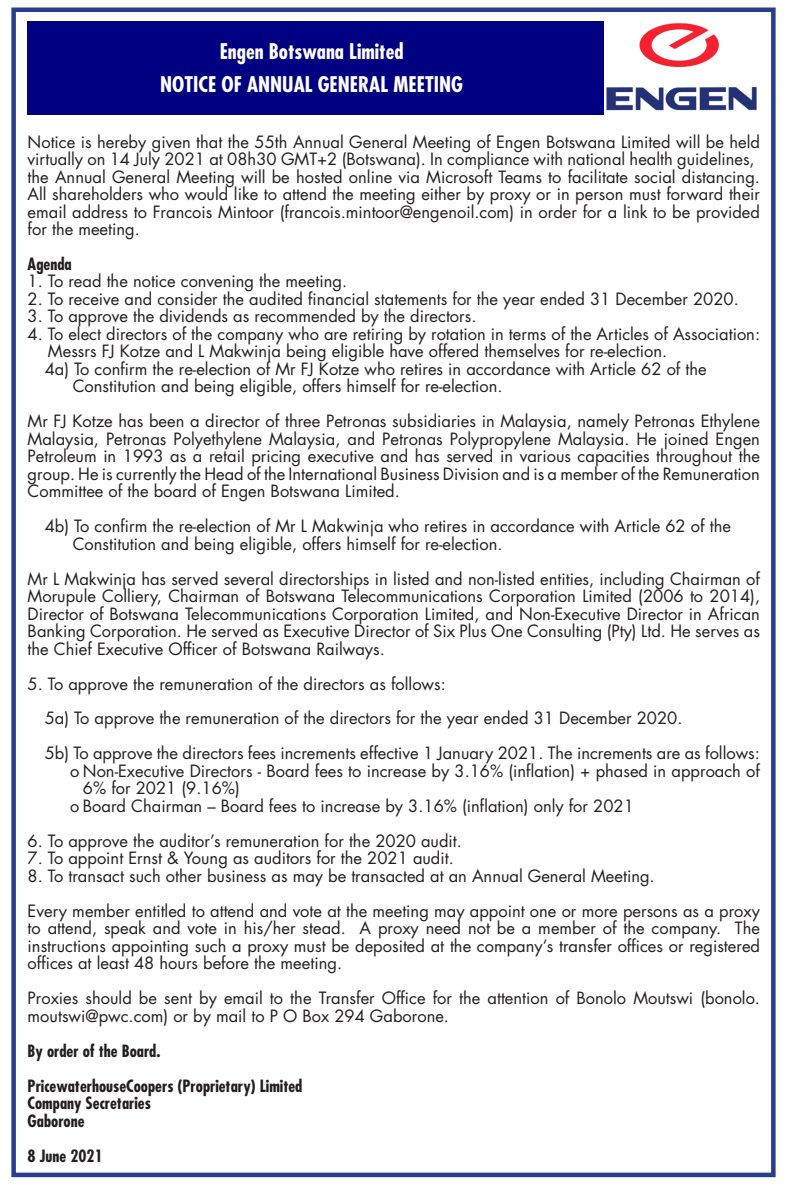
<style>
.page{position:relative;width:787px;height:1191px;background:#fff}
.page>*{position:absolute;margin:0;border:0;box-sizing:border-box;transform-origin:0 0}
.t1{font:700 condensed 21px "Futura";color:#fff}
.t2{font:16.5px/17.4px "Futura";color:#231f20}
.t3{font:700 condensed 16.5px "Futura";color:#231f20}
</style>
<div class="page">
<div style="left:28px;top:21px;width:725px;height:94px;background:#000080"></div>
<img style="left:604px;top:21px;width:153px;height:93px">
<div style="left:11px;top:8px;width:764px;height:1169px;border:4px solid #253f8e"></div>
<p class="t1" style="left:220px;top:38px;width:185px">Engen Botswana Limited</p>
<p class="t1" style="left:160px;top:71px;width:304px">NOTICE OF ANNUAL GENERAL MEETING</p>
<p class="t2" style="left:28px;top:133px;width:734px">Notice is hereby given that the 55th Annual General Meeting of Engen Botswana Limited will be held virtually on 14 July 2021 at 08h30 GMT+2 (Botswana). In compliance with national health guidelines, the Annual General Meeting will be hosted online via Microsoft Teams to facilitate social distancing.<br>All shareholders who would like to attend the meeting either by proxy or in person must forward their email address to Francois Mintoor (francois.mintoor@engenoil.com) in order for a link to be provided for the meeting.</p>
<p class="t3" style="left:28px;top:253px;width:46px">Agenda</p>
<p class="t2" style="left:28px;top:272px;width:321px">1. To read the notice convening the meeting.</p>
<p class="t2" style="left:28px;top:290px;width:712px">2. To receive and consider the audited financial statements for the year ended 31 December 2020.</p>
<p class="t2" style="left:28px;top:307px;width:450px">3. To approve the dividends as recommended by the directors.</p>
<p class="t2" style="left:28px;top:325px;width:734px">4. To elect directors of the company who are retiring by rotation in terms of the Articles of Association:</p>
<p class="t2" style="left:48px;top:342px;width:621px">Messrs FJ Kotze and L Makwinja being eligible have offered themselves for re-election.</p>
<p class="t2" style="left:73px;top:360px;width:635px;text-indent:-28px">4a) To confirm the re-election of Mr FJ Kotze who retires in accordance with Article 62 of the<br>Constitution and being eligible, offers himself for re-election.</p>
<p class="t2" style="left:28px;top:412px;width:734px;text-align:justify">Mr FJ Kotze has been a director of three Petronas subsidiaries in Malaysia, namely Petronas Ethylene Malaysia, Petronas Polyethylene Malaysia, and Petronas Polypropylene Malaysia. He joined Engen Petroleum in 1993 as a retail pricing executive and has served in various capacities throughout the group. He is currently the Head of the International Business Division and is a member of the Remuneration Committee of the board of Engen Botswana Limited.</p>
<p class="t2" style="left:73px;top:517px;width:659px;text-indent:-28px">4b) To confirm the re-election of Mr L Makwinja who retires in accordance with Article 62 of the<br>Constitution and being eligible, offers himself for re-election.</p>
<p class="t2" style="left:28px;top:569px;width:734px;text-align:justify">Mr L Makwinja has served several directorships in listed and non-listed entities, including Chairman of Morupule Colliery, Chairman of Botswana Telecommunications Corporation Limited (2006 to 2014), Director of Botswana Telecommunications Corporation Limited, and Non-Executive Director in African Banking Corporation. He served as Executive Director of Six Plus One Consulting (Pty) Ltd. He serves as the Chief Executive Officer of Botswana Railways.</p>
<p class="t2" style="left:28px;top:674px;width:419px">5. To approve the remuneration of the directors as follows:</p>
<p class="t2" style="left:45px;top:709px;width:639px">5a) To approve the remuneration of the directors for the year ended 31 December 2020.</p>
<p class="t2" style="left:45px;top:744px;width:716px">5b) To approve the directors fees increments effective 1 January 2021. The increments are as follows:</p>
<p class="t2" style="left:83px;top:762px;width:678px;text-indent:-13px">o Non-Executive Directors - Board fees to increase by 3.16% (inflation) + phased in approach of<br>6% for 2021 (9.16%)</p>
<p class="t2" style="left:70px;top:797px;width:565px">o Board Chairman – Board fees to increase by 3.16% (inflation) only for 2021</p>
<p class="t2" style="left:28px;top:832px;width:436px">6. To approve the auditor’s remuneration for the 2020 audit.</p>
<p class="t2" style="left:28px;top:849px;width:428px">7. To appoint Ernst &amp; Young as auditors for the 2021 audit.</p>
<p class="t2" style="left:28px;top:867px;width:628px">8. To transact such other business as may be transacted at an Annual General Meeting.</p>
<p class="t2" style="left:28px;top:901px;width:734px;text-align:justify">Every member entitled to attend and vote at the meeting may appoint one or more persons as a proxy to attend, speak and vote in his/her stead. A proxy need not be a member of the company. The instructions appointing such a proxy must be deposited at the company’s transfer offices or registered offices at least 48 hours before the meeting.</p>
<p class="t2" style="left:28px;top:989px;width:734px">Proxies should be sent by email to the Transfer Office for the attention of Bonolo Moutswi (bonolo. moutswi@pwc.com) or by mail to P O Box 294 Gaborone.</p>
<p class="t3" style="left:28px;top:1039px;width:134px">By order of the Board.</p>
<p class="t3" style="left:28px;top:1074px;width:276px">PricewaterhouseCoopers (Proprietary) Limited</p>
<p class="t3" style="left:28px;top:1092px;width:125px">Company Secretaries</p>
<p class="t3" style="left:28px;top:1109px;width:58px">Gaborone</p>
<p class="t3" style="left:28px;top:1144px;width:77px">8 June 2021</p>
</div>
